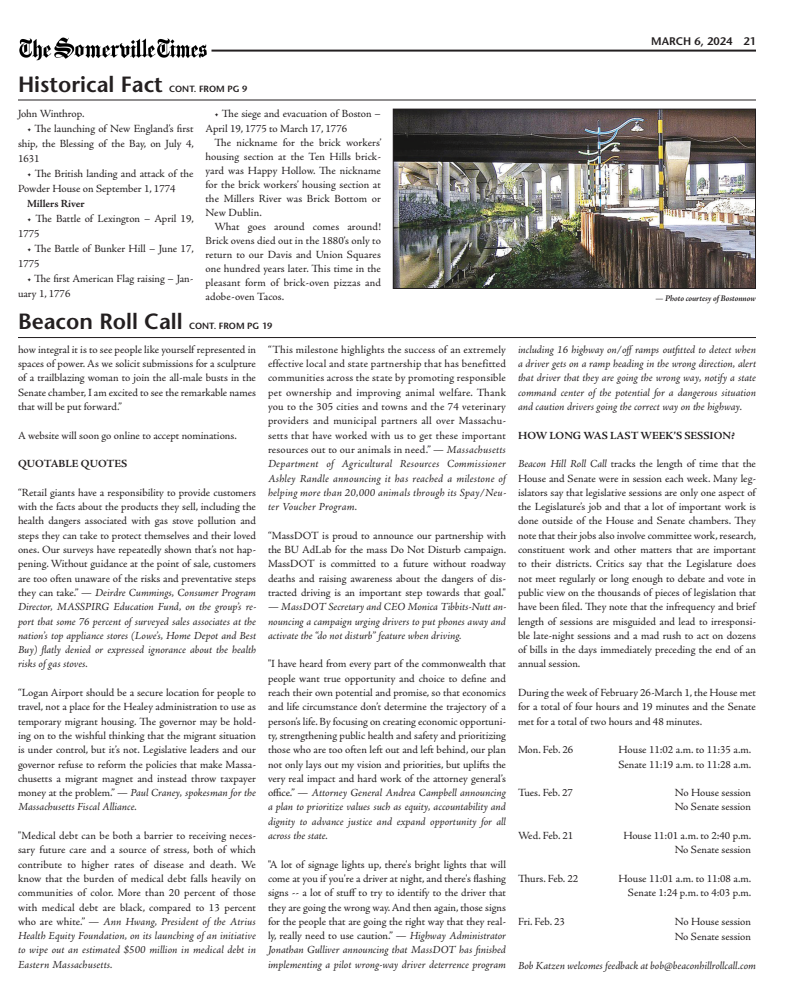
<style>
.page{position:relative;width:792px;height:1008px;background:#fff}
.page>*{position:absolute;margin:0;border:0;box-sizing:border-box;transform-origin:0 0}
.Jump_Head{font:600 22px "Stone Sans Std";color:#231f20}
.Body_No_Indent{font:11px/14.3px "Adobe Jenson Pro";color:#231f20;text-align:justify}
.Body{font:11px/14px "Adobe Jenson Pro";color:#231f20}
.Body_No_Indent-2{font:italic 11px/14.3px "Adobe Jenson Pro";letter-spacing:-.005em;color:#231f20;text-align:justify}
.Body_No_Indent-3{font:700 11px "Adobe Jenson Pro";color:#231f20}
.Folio{font:600 11px "Stone Sans Std";color:#231f20}
.Body-2{font:700 11px "Adobe Jenson Pro";letter-spacing:-.005em;color:#231f20}
.Jump_Head-2{font:600 9px "Stone Sans Std";color:#231f20}
.Photo_caption{font:9px "Adobe Jenson Pro Bold It Subh";color:#231f20}
.s1{color:#fff}
.s2{font-style:italic}
</style>
<div class="page">
<hr style="left:212px;top:50px;width:544px;height:2px;background:#231f20">
<img style="left:19px;top:37px;width:188px;height:24px">
<hr style="left:18px;top:337px;width:738px;height:1px;background:#231f20">
<hr style="left:18px;top:100px;width:738px;height:1px;background:#231f20">
<img style="left:395px;top:111px;width:359px;height:176px">
<div style="left:393px;top:109px;width:363px;height:180px;border:1px solid #231f20"></div>
<p class="Folio" style="left:651px;top:34px;width:106px">MARCH 6, 2024<span class="s1">••</span>21</p>
<p class="Jump_Head" style="left:18px;top:71px;width:146px">Historical Fact</p>
<p class="Jump_Head-2" style="left:169px;top:83px;width:80px">CONT. FROM PG 9</p>
<p class="Body_No_Indent" style="left:18px;top:106px;width:68px">John Winthrop.</p>
<p class="Body" style="left:18px;top:121px;width:177px;line-height:15px;text-align:justify;text-indent:9px">• The launching of New England’s first ship, the Blessing of the Bay, on July 4, 1631</p>
<p class="Body" style="left:18px;top:166px;width:177px;line-height:15px;text-indent:9px">• The British landing and attack of the<br>Powder House on September 1, 1774</p>
<p class="Body-2" style="left:27px;top:197px;width:59px">Millers River</p>
<p class="Body" style="left:18px;top:211px;width:177px;line-height:15px;text-indent:9px">• The Battle of Lexington – April 19,<br>1775</p>
<p class="Body" style="left:18px;top:241px;width:177px;line-height:15px;text-indent:9px">• The Battle of Bunker Hill – June 17,<br>1775</p>
<p class="Body" style="left:18px;top:271px;width:177px;line-height:15px;text-indent:9px">• The first American Flag raising – Jan&shy;uary 1, 1776</p>
<p class="Body" style="left:206px;top:106px;width:177px;line-height:15px;text-indent:9px">• The siege and evacuation of Boston –<br>April 19, 1775 to March 17, 1776</p>
<p class="Body" style="left:206px;top:136px;width:177px;text-align:justify;text-indent:9px">The nickname for the brick workers’ housing section at the Ten Hills brick&shy;yard was Happy Hollow. The nickname for the brick workers’ housing section at the Millers River was Brick Bottom or New Dublin.</p>
<p class="Body" style="left:206px;top:220px;width:177px;text-align:justify;text-indent:9px">What goes around comes around!<br>Brick ovens died out in the 1880’s only to return to our Davis and Union Squares one hundred years later. This time in the pleasant form of brick-oven pizzas and adobe-oven Tacos.</p>
<p class="Jump_Head" style="left:18px;top:308px;width:166px">Beacon Roll Call</p>
<p class="Jump_Head-2" style="left:189px;top:320px;width:85px">CONT. FROM PG 19</p>
<p class="Body_No_Indent" style="left:18px;top:342px;width:240px">how integral it is to see people like yourself represented in spaces of power. As we solicit submissions for a sculpture of a trailblazing woman to join the all-male busts in the Senate chamber, I am excited to see the remarkable names that will be put forward.”</p>
<p class="Body_No_Indent" style="left:18px;top:428px;width:220px">A website will soon go online to accept nominations.</p>
<p class="Body_No_Indent-3" style="left:18px;top:458px;width:111px">QUOTABLE QUOTES</p>
<p class="Body_No_Indent" style="left:18px;top:485px;width:240px">“Retail giants have a responsibility to provide customers with the facts about the products they sell, including the health dangers associated with gas stove pollution and steps they can take to protect themselves and their loved ones. Our surveys have repeatedly shown that’s not hap&shy;pening. Without guidance at the point of sale, customers are too often unaware of the risks and preventative steps they can take.” <span class="s2">— Deirdre Cummings, Consumer Program Director, MASSPIRG Education Fund, on the group’s re&shy;port that some 76 percent of surveyed sales associates at the nation’s top appliance stores (Lowe’s, Home Depot and Best Buy) flatly denied or expressed ignorance about the health risks of gas stoves.</span></p>
<p class="Body_No_Indent" style="left:18px;top:686px;width:240px">“Logan Airport should be a secure location for people to travel, not a place for the Healey administration to use as temporary migrant housing. The governor may be hold&shy;ing on to the wishful thinking that the migrant situation is under control, but it’s not. Legislative leaders and our governor refuse to reform the policies that make Massa&shy;chusetts a migrant magnet and instead throw taxpayer money at the problem.” <span class="s2">— Paul Craney, spokesman for the Massachusetts Fiscal Alliance.</span></p>
<p class="Body_No_Indent" style="left:18px;top:829px;width:240px">"Medical debt can be both a barrier to receiving neces&shy;sary future care and a source of stress, both of which contribute to higher rates of disease and death. We know that the burden of medical debt falls heavily on communities of color. More than 20 percent of those with medical debt are black, compared to 13 percent who are white.” <span class="s2">— Ann Hwang, President of the Atrius Health Equity Foundation, on its launching of an initiative to wipe out an estimated $500 million in medical debt in Eastern Massachusetts.</span></p>
<p class="Body_No_Indent" style="left:268px;top:342px;width:240px">“This milestone highlights the success of an extremely effective local and state partnership that has benefitted communities across the state by promoting responsible pet ownership and improving animal welfare. Thank you to the 305 cities and towns and the 74 veterinary providers and municipal partners all over Massachu&shy;setts that have worked with us to get these important resources out to our animals in need.” <span class="s2">— Massachusetts Department of Agricultural Resources Commissioner Ashley Randle announcing it has reached a milestone of helping more than 20,000 animals through its Spay/Neu&shy;ter Voucher Program.</span></p>
<p class="Body_No_Indent" style="left:268px;top:528px;width:240px">“MassDOT is proud to announce our partnership with the BU AdLab for the mass Do Not Disturb campaign.<br>MassDOT is committed to a future without roadway deaths and raising awareness about the dangers of dis&shy;tracted driving is an important step towards that goal."</p>
<p class="Body_No_Indent-2" style="left:268px;top:600px;width:240px">— MassDOT Secretary and CEO Monica Tibbits-Nutt an&shy;nouncing a campaign urging drivers to put phones away and activate the “do not disturb” feature when driving.</p>
<p class="Body_No_Indent" style="left:268px;top:657px;width:240px">"I have heard from every part of the commonwealth that people want true opportunity and choice to define and reach their own potential and promise, so that economics and life circumstance don’t determine the trajectory of a person’s life. By focusing on creating economic opportuni&shy;ty, strengthening public health and safety and prioritizing those who are too often left out and left behind, our plan not only lays out my vision and priorities, but uplifts the very real impact and hard work of the attorney general’s office.” <span class="s2">— Attorney General Andrea Campbell announcing a plan to prioritize values such as equity, accountability and dignity to advance justice and expand opportunity for all across the state.</span></p>
<p class="Body_No_Indent" style="left:268px;top:857px;width:240px">"A lot of signage lights up, there's bright lights that will come at you if you're a driver at night, and there's flashing signs -- a lot of stuff to try to identify to the driver that they are going the wrong way. And then again, those signs for the people that are going the right way that they real&shy;ly, really need to use caution.” <span class="s2">— Highway Administrator Jonathan Gulliver announcing that MassDOT has finished implementing a pilot wrong-way driver deterrence program</span></p>
<p class="Photo_caption" style="left:656px;top:293px;width:102px">— Photo courtesy of Bostonnow</p>
<p class="Body_No_Indent-2" style="left:518px;top:343px;width:240px">including 16 highway on/offramps outfitted to detect when a driver gets on a ramp heading in the wrong direction, alert that driver that they are going the wrong way, notify a state command center of the potential for a dangerous situation and caution drivers going the correct way on the highway.</p>
<p class="Body_No_Indent-3" style="left:518px;top:429px;width:218px">HOW LONG WAS LAST WEEK’S SESSION?</p>
<p class="Body_No_Indent" style="left:518px;top:457px;width:240px"><span class="s2">Beacon Hill Roll Call</span> tracks the length of time that the House and Senate were in session each week. Many leg&shy;islators say that legislative sessions are only one aspect of the Legislature’s job and that a lot of important work is done outside of the House and Senate chambers. They note that their jobs also involve committee work, research, constituent work and other matters that are important to their districts. Critics say that the Legislature does not meet regularly or long enough to debate and vote in public view on the thousands of pieces of legislation that have been filed. They note that the infrequency and brief length of sessions are misguided and lead to irresponsi&shy;ble late-night sessions and a mad rush to act on dozens of bills in the days immediately preceding the end of an annual session.</p>
<p class="Body_No_Indent" style="left:518px;top:686px;width:240px">During the week of February 26-March 1, the House met for a total of four hours and 19 minutes and the Senate met for a total of two hours and 48 minutes.</p>
<p class="Body_No_Indent" style="left:518px;top:743px;width:57px">Mon. Feb. 26</p>
<p class="Body_No_Indent" style="left:619px;top:743px;width:134px">House 11:02 a.m. to 11:35 a.m.</p>
<p class="Body_No_Indent" style="left:618px;top:757px;width:134px">Senate 11:19 a.m. to 11:28 a.m.</p>
<p class="Body_No_Indent" style="left:518px;top:786px;width:57px">Tues. Feb. 27</p>
<p class="Body_No_Indent" style="left:675px;top:786px;width:78px">No House session</p>
<p class="Body_No_Indent" style="left:675px;top:800px;width:78px">No Senate session</p>
<p class="Body_No_Indent" style="left:518px;top:829px;width:57px">Wed. Feb. 21</p>
<p class="Body_No_Indent" style="left:623px;top:829px;width:129px">House 11:01 a.m. to 2:40 p.m.</p>
<p class="Body_No_Indent" style="left:675px;top:843px;width:78px">No Senate session</p>
<p class="Body_No_Indent" style="left:518px;top:872px;width:62px">Thurs. Feb. 22</p>
<p class="Body_No_Indent" style="left:619px;top:872px;width:134px">House 11:01 a.m. to 11:08 a.m.</p>
<p class="Body_No_Indent" style="left:628px;top:886px;width:125px">Senate 1:24 p.m. to 4:03 p.m.</p>
<p class="Body_No_Indent" style="left:518px;top:914px;width:49px">Fri. Feb. 23</p>
<p class="Body_No_Indent" style="left:675px;top:914px;width:78px">No House session</p>
<p class="Body_No_Indent" style="left:675px;top:930px;width:78px">No Senate session</p>
<p class="Body_No_Indent-2" style="left:518px;top:959px;width:240px">Bob Katzen welcomes feedback at bob@beaconhillrollcall.com</p>
</div>
